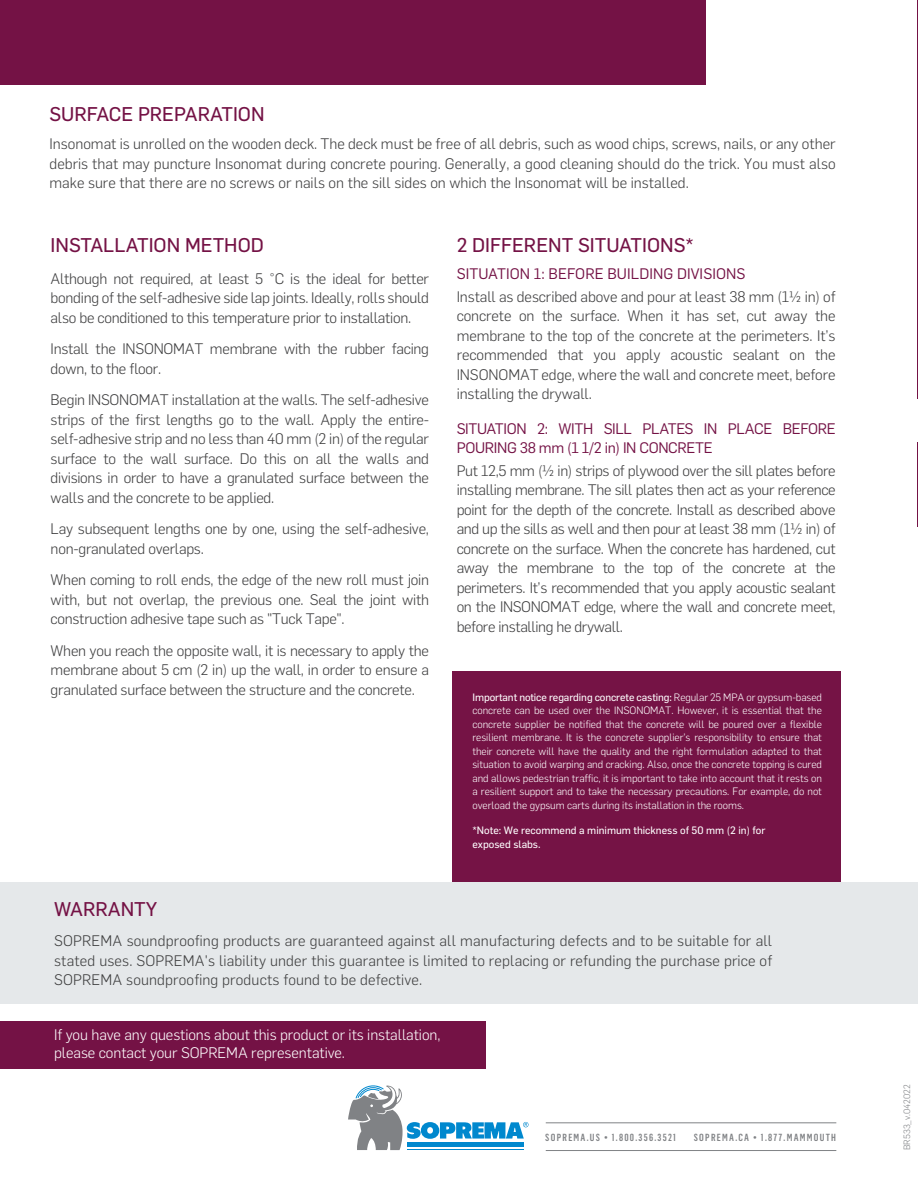
<style>
.page{position:relative;width:918px;height:1188px;background:#fff}
.page>*{position:absolute;margin:0;border:0;box-sizing:border-box;transform-origin:0 0}
.t1{font:19.5px "Flama Basic";color:#741245}
.t2{font:300 15px/19.5px "Flama";letter-spacing:-.015em;color:#3e3e3f;text-align:justify}
.t3{font:300 15px/18px "Flama";letter-spacing:-.005em;color:#fff}
.t4{font:15px/19.5px "Flama";letter-spacing:-.025em;color:#741245}
.t5{font:15px "Flama";letter-spacing:.005em;color:#741245}
.t6{font:300 10.5px/13.5px "Flama";letter-spacing:-.005em;color:#fff;text-align:justify}
.t7{font:10.5px/13.5px "Flama Basic";color:#fff}
.t8{font:500 10.2px "Flama Condensed";letter-spacing:.125em;color:#808285}
.t9{font:300 9px "Flama";color:#808285}
.s1{font-family:"Flama";font-weight:300}
</style>
<div class="page">
<div style="left:453px;top:671px;width:388px;height:213px;background:#751345"></div>
<div style="left:0;top:882px;width:918px;height:122px;background:#e5e8ea"></div>
<div style="left:0;top:0;width:706px;height:85px;background:#741245"></div>
<div style="left:0;top:1022px;width:485px;height:47px;background:#741245"></div>
<svg style="left:348px;top:1085px;width:181px;height:65px"></svg>
<hr style="left:546px;top:1122px;width:290px;height:1px;background:#808285">
<hr style="left:546px;top:1150px;width:290px;height:1px;background:#808285">
<h1 class="t1" style="left:50px;top:100px;width:217px">SURFACE PREPARATION</h1>
<p class="t2" style="left:50px;top:133px;width:788px">Insonomat is unrolled on the wooden deck. The deck must be free of all debris, such as wood chips, screws, nails, or any other debris that may puncture Insonomat during concrete pouring. Generally, a good cleaning should do the trick. You must also make sure that there are no screws or nails on the sill sides on which the Insonomat will be installed.</p>
<h1 class="t1" style="left:51px;top:232px;width:215px">INSTALLATION METHOD</h1>
<p class="t2" style="left:51px;top:268px;width:380px">Although not required, at least 5 °C is the ideal for better bonding of the self-adhesive side lap joints. Ideally, rolls should also be conditioned to this temperature prior to installation.</p>
<p class="t2" style="left:51px;top:338px;width:380px">Install the INSONOMAT membrane with the rubber facing down, to the floor.</p>
<p class="t2" style="left:51px;top:389px;width:380px">Begin INSONOMAT installation at the walls. The self-adhesive strips of the first lengths go to the wall. Apply the entire&shy;self-adhesive strip and no less than 40 mm (2 in) of the regular surface to the wall surface. Do this on all the walls and divisions in order to have a granulated surface between the walls and the concrete to be applied.</p>
<p class="t2" style="left:51px;top:518px;width:380px">Lay subsequent lengths one by one, using the self-adhesive, non-granulated overlaps.</p>
<p class="t2" style="left:51px;top:569px;width:380px">When coming to roll ends, the edge of the new roll must join with, but not overlap, the previous one. Seal the joint with construction adhesive tape such as "Tuck Tape".</p>
<p class="t2" style="left:51px;top:640px;width:380px">When you reach the opposite wall, it is necessary to apply the membrane about 5 cm (2 in) up the wall, in order to ensure a granulated surface between the structure and the concrete.</p>
<h1 class="t1" style="left:457px;top:232px;width:239px">2 DIFFERENT SITUATIONS*</h1>
<p class="t5" style="left:457px;top:263px;width:290px">SITUATION 1: BEFORE BUILDING DIVISIONS</p>
<p class="t2" style="left:457px;top:286px;width:380px">Install as described above and pour at least 38 mm (1½ in) of concrete on the surface. When it has set, cut away the membrane to the top of the concrete at the perimeters. It’s recommended that you apply acoustic sealant on the INSONOMAT edge, where the wall and concrete meet, before installing the drywall.</p>
<p class="t4" style="left:457px;top:418px;width:380px">SITUATION 2: WITH SILL PLATES IN PLACE BEFORE<br>POURING 38 mm (1 1/2 in) IN CONCRETE</p>
<p class="t2" style="left:457px;top:460px;width:381px">Put 12,5 mm (½ in) strips of plywood over the sill plates before installing membrane. The sill plates then act as your reference point for the depth of the concrete. Install as described above and up the sills as well and then pour at least 38 mm (1½ in) of concrete on the surface. When the concrete has hardened, cut away the membrane to the top of the concrete at the perimeters. It’s recommended that you apply acoustic sealant on the INSONOMAT edge, where the wall and concrete meet, before installing he drywall.</p>
<p class="t7" style="left:472px;top:690px;width:351px">Important notice regarding concrete casting: <span class="s1">Regular 25 MPA or gypsum-based</span></p>
<p class="t6" style="left:472px;top:703px;width:351px">concrete can be used over the INSONOMAT. However, it is essential that the concrete supplier be notified that the concrete will be poured over a flexible resilient membrane. It is the concrete supplier’s responsibility to ensure that their concrete will have the quality and the right formulation adapted to that situation to avoid warping and cracking. Also, once the concrete topping is cured and allows pedestrian traffic, it is important to take into account that it rests on a resilient support and to take the necessary precautions. For example, do not overload the gypsum carts during its installation in the rooms.</p>
<p class="t7" style="left:472px;top:823px;width:295px">*Note: We recommend a minimum thickness of 50 mm (2 in) for exposed slabs.</p>
<h1 class="t1" style="left:54px;top:896px;width:105px">WARRANTY</h1>
<p class="t2" style="left:54px;top:930px;width:720px">SOPREMA soundproofing products are guaranteed against all manufacturing defects and to be suitable for all stated uses. SOPREMA's liability under this guarantee is limited to replacing or refunding the purchase price of SOPREMA soundproofing products found to be defective.</p>
<p class="t3" style="left:54px;top:1025px;width:388px">If you have any questions about this product or its installation, please contact your SOPREMA representative.</p>
<p class="t8" style="left:545px;top:1131px;width:132px">SOPREMA.US • 1.800.356.3521</p>
<p class="t8" style="left:694px;top:1131px;width:144px">SOPREMA.CA • 1.877.MAMMOUTH</p>
<p class="t9" style="left:901px;top:1150px;width:67px;rotate:-90deg">BR533_v.042022</p>
</div>
